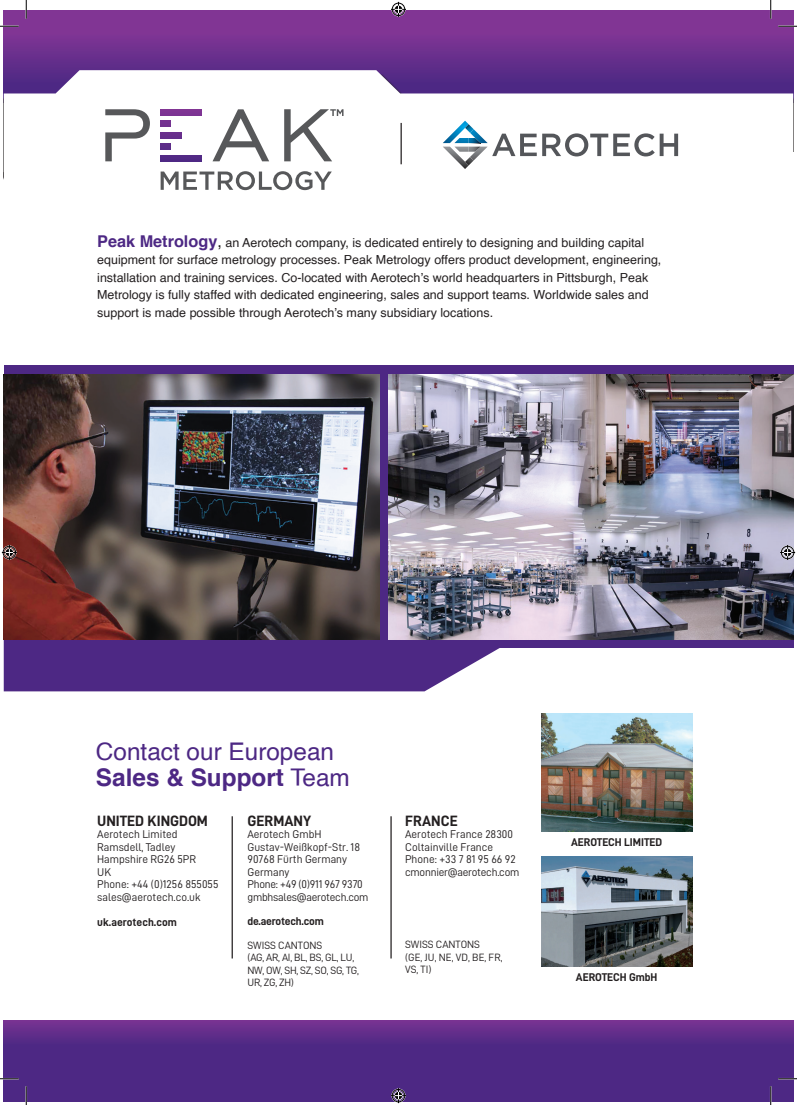
<style>
.page{position:relative;width:797px;height:1105px;background:#fff}
.page>*{position:absolute;margin:0;border:0;box-sizing:border-box;transform-origin:0 0}
.t1{font:24.38px/26.8px "Helvetica";color:#4d2884}
.t2{font:15px "D DIN Bold";color:#231f20}
.t3{font:12.5px/17.5px "Helvetica";color:#231f20}
.t4{font:11.25px/12.5px "D DIN";color:#231f20}
.t5{font:11.25px "D DIN Bold";color:#231f20}
.t6{font:11.25px "D DIN Bold";letter-spacing:-.02em;color:#231f20}
.t7{font:10.62px/12.5px "D DIN";letter-spacing:-.02em;color:#231f20}
.t8{font:10.62px/12.5px "D DIN";color:#231f20}
.s1{font-weight:700;font-size:16.25px;color:#4d2884}
.s2{font-size:16.25px}
.s3{font-weight:700}
</style>
<div class="page">
<svg style="left:4px;top:10px;width:789px;height:60px;background:#753290"></svg>
<svg style="left:4px;top:648px;width:496px;height:43px;background:#5a388d"></svg>
<svg style="left:4px;top:1021px;width:789px;height:80px;background:#532986"></svg>
<div style="left:4px;top:366px;width:789px;height:282px;background:#4d2884"></div>
<svg style="left:4px;top:70px;width:789px;height:82px"></svg>
<hr style="left:400px;top:123px;width:2px;height:41px;background:#231f20">
<svg style="left:442px;top:121px;width:94px;height:48px"></svg>
<svg style="left:542px;top:133px;width:136px;height:23px"></svg>
<img style="left:388px;top:374px;width:405px;height:266px">
<img style="left:4px;top:374px;width:375px;height:266px">
<img style="left:541px;top:713px;width:151px;height:119px">
<img style="left:541px;top:856px;width:151px;height:111px">
<hr style="left:390px;top:816px;width:1px;height:142px;background:#231f20">
<hr style="left:231px;top:816px;width:2px;height:142px;background:#231f20">
<svg style="left:212px;top:109px;width:57px;height:52px"></svg>
<div style="left:161px;top:155px;width:40px;height:6px;background:#512a85"></div>
<div style="left:161px;top:109px;width:40px;height:6px;background:#7f3494"></div>
<div style="left:161px;top:132px;width:20px;height:6px;background:#682e8c"></div>
<svg style="left:161px;top:121px;width:10px;height:6px"></svg>
<svg style="left:161px;top:144px;width:10px;height:6px"></svg>
<svg style="left:105px;top:109px;width:45px;height:52px"></svg>
<svg style="left:284px;top:109px;width:59px;height:52px"></svg>
<svg style="left:161px;top:171px;width:171px;height:19px"></svg>
<svg style="left:0;top:25px;width:19px;height:2px"></svg>
<svg style="left:778px;top:25px;width:19px;height:2px"></svg>
<svg style="left:0;top:1078px;width:19px;height:1px"></svg>
<svg style="left:778px;top:1078px;width:19px;height:1px"></svg>
<svg style="left:25px;top:0;width:2px;height:19px"></svg>
<svg style="left:25px;top:1086px;width:2px;height:19px"></svg>
<svg style="left:770px;top:0;width:1px;height:19px"></svg>
<svg style="left:770px;top:1086px;width:1px;height:19px"></svg>
<svg style="left:391px;top:2px;width:15px;height:15px"></svg>
<svg style="left:391px;top:1088px;width:15px;height:15px"></svg>
<svg style="left:2px;top:545px;width:15px;height:15px"></svg>
<svg style="left:780px;top:545px;width:15px;height:15px"></svg>
<p class="t3" style="left:97px;top:234px;width:565px"><span class="s1">Peak Metrology</span><span class="s2">,</span> an Aerotech company, is dedicated entirely to designing and building capital equipment for surface metrology processes. Peak Metrology offers product development, engineering, installation and training services. Co-located with Aerotech’s world headquarters in Pittsburgh, Peak Metrology is fully staffed with dedicated engineering, sales and support teams. Worldwide sales and support is made possible through Aerotech’s many subsidiary locations.</p>
<h1 class="t1" style="left:96px;top:738px;width:255px">Contact our European<br><span class="s3">Sales &amp; Support</span> Team</h1>
<p class="t2" style="left:97px;top:812px;width:112px">UNITED KINGDOM</p>
<p class="t4" style="left:97px;top:828px;width:123px">Aerotech Limited<br>Ramsdell, Tadley<br>Hampshire RG26 5PR<br>UK<br>Phone: +44 (0)1256 855055 sales@aerotech.co.uk</p>
<p class="t5" style="left:97px;top:916px;width:81px">uk.aerotech.com</p>
<p class="t2" style="left:247px;top:812px;width:65px">GERMANY</p>
<p class="t4" style="left:247px;top:828px;width:122px">Aerotech GmbH<br>Gustav-Weißkopf-Str. 18<br>90768 Fürth Germany<br>Germany<br>Phone: +49 (0)911 967 9370 gmbhsales@aerotech.com</p>
<p class="t6" style="left:247px;top:915px;width:78px">de.aerotech.com</p>
<p class="t7" style="left:247px;top:939px;width:113px">SWISS CANTONS<br>(AG, AR, AI, BL, BS, GL, LU,<br>NW, OW, SH, SZ, SO, SG, TG,<br>UR, ZG, ZH)</p>
<p class="t2" style="left:405px;top:812px;width:54px">FRANCE</p>
<p class="t4" style="left:405px;top:828px;width:116px">Aerotech France 28300<br>Coltainville France<br>Phone: +33 7 81 95 66 92 cmonnier@aerotech.com</p>
<p class="t8" style="left:405px;top:938px;width:99px">SWISS CANTONS<br>(GE, JU, NE, VD, BE, FR,<br>VS, TI)</p>
<p class="t5" style="left:571px;top:836px;width:93px">AEROTECH LIMITED</p>
<p class="t5" style="left:576px;top:971px;width:83px">AEROTECH GmbH</p>
</div>
